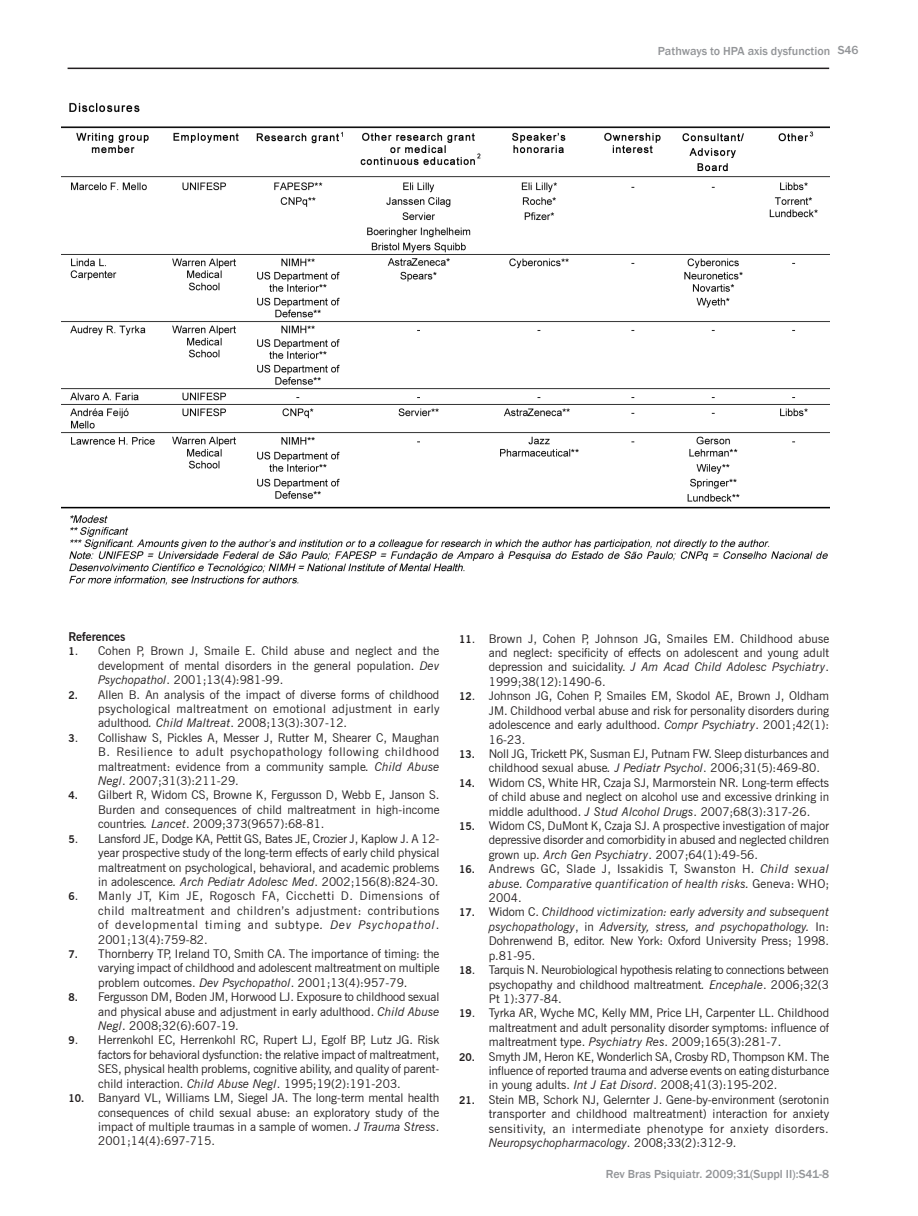
<style>
.page{position:relative;width:918px;height:1216px;background:#fff}
.page>*{position:absolute;margin:0;border:0;box-sizing:border-box;transform-origin:0 0}
.t1{font:12px/14.4px "News Gothic BT";color:#231f20;text-align:justify}
.t2{font:italic 12px/14.4px "News Gothic BT";letter-spacing:.01em;color:#231f20;text-align:justify}
.t3{font:500 12px "Franklin Gothic";color:#939598}
.t4{font:700 12px "News Gothic BT";color:#231f20}
.s1{font-weight:700;font-size:10.5px}
.s2{font-style:italic}
.s3{font-weight:700;font-style:normal;font-size:10.5px}
.s4{font-style:normal}
</style>
<div class="page">
<hr style="left:68px;top:68px;width:761px;height:1px;background:#231f20">
<img style="left:62px;top:102px;width:767px;height:483px">
<p class="t3" style="left:658px;top:44px;width:202px">Pathways to HPA axis dysfunction S46</p>
<p class="t4" style="left:68px;top:629px;width:59px">References</p>
<p class="t1" style="left:98px;top:643px;width:343px;text-indent:-30px"><span class="s1">1</span>. Cohen P, Brown J, Smaile E. Child abuse and neglect and the development of mental disorders in the general population. <span class="s2">Dev Psychopathol</span>. 2001;13(4):981-99.</p>
<p class="t1" style="left:98px;top:687px;width:343px;text-indent:-30px"><span class="s1">2.</span> Allen B. An analysis of the impact of diverse forms of childhood psychological maltreatment on emotional adjustment in early adulthood<span class="s2">. Child Maltreat</span>. 2008;13(3):307-12.</p>
<p class="t1" style="left:98px;top:730px;width:343px;text-indent:-30px"><span class="s1">3</span>. Collishaw S, Pickles A, Messer J, Rutter M, Shearer C, Maughan B. Resilience to adult psychopathology following childhood maltreatment: evidence from a community sample<span class="s2">. Child Abuse Negl</span>. 2007;31(3):211-29.</p>
<p class="t1" style="left:98px;top:787px;width:343px;text-indent:-30px"><span class="s1">4.</span> Gilbert R, Widom CS, Browne K, Fergusson D, Webb E, Janson S.<br>Burden and consequences of child maltreatment in high-income countries<span class="s2">. Lancet</span>. 2009;373(9657):68-81.</p>
<p class="t1" style="left:98px;top:831px;width:343px;text-indent:-30px"><span class="s1">5</span>. Lansford JE, Dodge KA, Pettit GS, Bates JE, Crozier J, Kaplow J. A 12- year prospective study of the long-term effects of early child physical maltreatment on psychological, behavioral, and academic problems in adolescence<span class="s2">. Arch Pediatr Adolesc Med</span>. 2002;156(8):824-30.</p>
<p class="t1" style="left:98px;top:888px;width:343px;text-indent:-30px"><span class="s1">6</span>. Manly JT, Kim JE, Rogosch FA, Cicchetti D. Dimensions of child maltreatment and children’s adjustment: contributions of developmental timing and subtype<span class="s2">. Dev Psychopathol</span>.<br>2001;13(4):759-82.</p>
<p class="t1" style="left:98px;top:946px;width:343px;text-indent:-30px"><span class="s1">7.</span> Thornberry TP, Ireland TO, Smith CA. The importance of timing: the varying impact of childhood and adolescent maltreatment on multiple problem outcomes. <span class="s2">Dev Psychopathol</span>. 2001;13(4):957-79.</p>
<p class="t1" style="left:98px;top:989px;width:343px;text-indent:-30px"><span class="s1">8.</span> Fergusson DM, Boden JM, Horwood LJ. Exposure to childhood sexual and physical abuse and adjustment in early adulthood. <span class="s2">Child Abuse Negl</span>. 2008;32(6):607-19.</p>
<p class="t1" style="left:98px;top:1032px;width:342px;text-indent:-30px"><span class="s1">9</span>. Herrenkohl EC, Herrenkohl RC, Rupert LJ, Egolf BP, Lutz JG. Risk factors for behavioral dysfunction: the relative impact of maltreatment, SES, physical health problems, cognitive ability, and quality of parent&shy;child interaction. <span class="s2">Child Abuse Negl</span>. 1995;19(2):191-203.</p>
<p class="t1" style="left:98px;top:1090px;width:343px;text-indent:-30px"><span class="s1">10.</span> Banyard VL, Williams LM, Siegel JA. The long-term mental health consequences of child sexual abuse: an exploratory study of the impact of multiple traumas in a sample of women. <span class="s2">J Trauma Stress</span>.<br>2001;14(4):697-715.</p>
<p class="t1" style="left:489px;top:631px;width:342px;text-indent:-30px"><span class="s1">11</span>. Brown J, Cohen P, Johnson JG, Smailes EM. Childhood abuse and neglect: specificity of effects on adolescent and young adult depression and suicidality. <span class="s2">J Am Acad Child Adolesc Psychiatry</span>.<br>1999;38(12):1490-6.</p>
<p class="t1" style="left:489px;top:688px;width:342px;text-indent:-30px"><span class="s1">12</span>. Johnson JG, Cohen P, Smailes EM, Skodol AE, Brown J, Oldham JM. Childhood verbal abuse and risk for personality disorders during adolescence and early adulthood. <span class="s2">Compr Psychiatry</span>. 2001;42(1):<br>16-23.</p>
<p class="t1" style="left:489px;top:746px;width:342px;text-indent:-30px"><span class="s1">13.</span> Noll JG, Trickett PK, Susman EJ, Putnam FW. Sleep disturbances and childhood sexual abuse<span class="s2">. J Pediatr Psychol</span>. 2006;31(5):469-80.</p>
<p class="t1" style="left:489px;top:775px;width:342px;text-indent:-30px"><span class="s1">14.</span> Widom CS, White HR, Czaja SJ, Marmorstein NR. Long-term effects of child abuse and neglect on alcohol use and excessive drinking in middle adulthood. <span class="s2">J Stud Alcohol Drugs</span>. 2007;68(3):317-26.</p>
<p class="t1" style="left:489px;top:818px;width:342px;text-indent:-30px"><span class="s1">15.</span> Widom CS, DuMont K, Czaja SJ. A prospective investigation of major depressive disorder and comorbidity in abused and neglected children grown up. <span class="s2">Arch Gen Psychiatry</span>. 2007;64(1):49-56.</p>
<p class="t2" style="left:489px;top:861px;width:342px;text-indent:-30px"><span class="s3">16.</span> <span class="s4">Andrews GC, Slade J, Issakidis T, Swanston H.</span> Child sexual abuse. Comparative quantification of health risks. <span class="s4">Geneva: WHO; 2004.</span></p>
<p class="t2" style="left:489px;top:904px;width:342px;text-indent:-30px"><span class="s3">17.</span> <span class="s4">Widom C.</span> Childhood victimization: early adversity and subsequent psychopathology<span class="s4">, in</span> Adversity, stress, and psychopathology. <span class="s4">In:<br>Dohrenwend B, editor. New York: Oxford University Press; 1998. p.81-95.</span></p>
<p class="t1" style="left:489px;top:962px;width:342px;text-indent:-30px"><span class="s1">18</span>. Tarquis N. Neurobiological hypothesis relating to connections between psychopathy and childhood maltreatment<span class="s2">. Encephale</span>. 2006;32(3<br>Pt 1):377-84.</p>
<p class="t1" style="left:489px;top:1005px;width:342px;text-indent:-30px"><span class="s1">19</span>. Tyrka AR, Wyche MC, Kelly MM, Price LH, Carpenter LL. Childhood maltreatment and adult personality disorder symptoms: influence of maltreatment type. <span class="s2">Psychiatry Res</span>. 2009;165(3):281-7.</p>
<p class="t1" style="left:489px;top:1048px;width:342px;text-indent:-30px"><span class="s1">20.</span> Smyth JM, Heron KE, Wonderlich SA, Crosby RD, Thompson KM. The influence of reported trauma and adverse events on eating disturbance in young adults. <span class="s2">Int J Eat Disord</span>. 2008;41(3):195-202.</p>
<p class="t1" style="left:489px;top:1091px;width:342px;text-indent:-30px"><span class="s1">21.</span> Stein MB, Schork NJ, Gelernter J. Gene-by-environment (serotonin transporter and childhood maltreatment) interaction for anxiety sensitivity, an intermediate phenotype for anxiety disorders.<br><span class="s2">Neuropsychopharmacology</span>. 2008;33(2):312-9.</p>
<p class="t3" style="left:605px;top:1165px;width:225px">Rev Bras Psiquiatr. 2009;31(Suppl II):S41-8</p>
</div>
